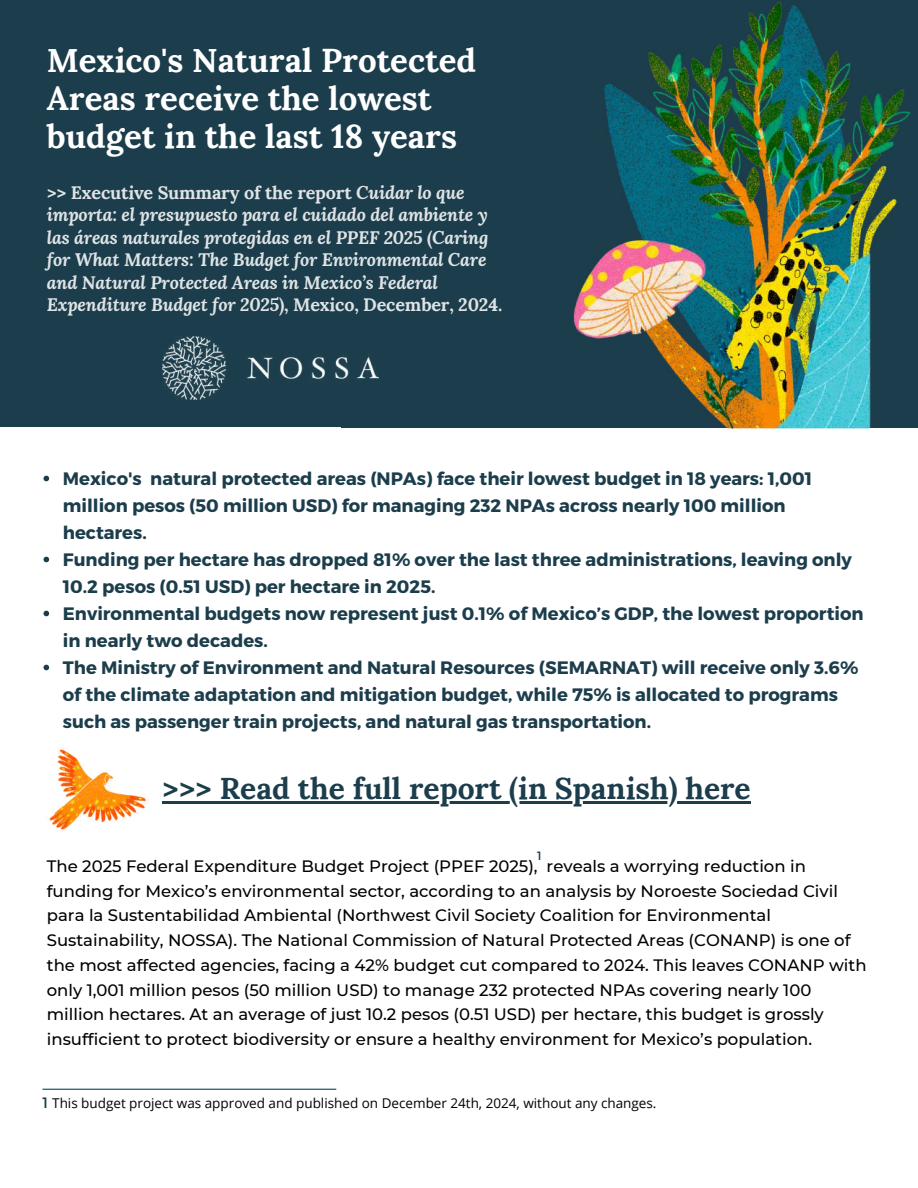
<style>
.page{position:relative;width:918px;height:1188px;background:#fff}
.page>*{position:absolute;margin:0;border:0;box-sizing:border-box;transform-origin:0 0}
.t1{font:700 33px/38.2px "Lora";color:#fff}
.t2{font:700 30px "Lora";color:#1c3d4b}
.t3{font:700 18px/27px "Montserrat";color:#1c3d4b}
.t4{font:italic 700 18px/22.5px "Lora";letter-spacing:-.01em;color:#fff}
.t5{font:500 16.5px/24.8px "Montserrat";color:#000}
.t6{font:13.5px "Open Sans";color:#000}
.t7{font:12px "Montserrat";color:#1c3d4b}
.s1{font-style:normal}
.s2{font-family:"Montserrat";font-size:15px;color:#1c3d4b}
</style>
<div class="page">
<div style="left:0;top:0;width:918px;height:428px;background:#1c3d4b"></div>
<img style="left:163px;top:336px;width:216px;height:63px">
<hr style="left:43px;top:1089px;width:293px;height:1px;background:#004a65">
<img style="left:573px;top:1px;width:337px;height:428px">
<img style="left:48px;top:749px;width:99px;height:81px">
<hr style="left:162px;top:802px;width:589px;height:2px;background:#1c3d4b">
<svg style="left:44px;top:476px;width:5px;height:5px"></svg>
<svg style="left:44px;top:557px;width:5px;height:5px"></svg>
<svg style="left:44px;top:611px;width:5px;height:5px"></svg>
<svg style="left:44px;top:665px;width:5px;height:5px"></svg>
<h1 class="t1" style="left:47px;top:41px;width:431px">Mexico's Natural Protected<br>Areas receive the lowest budget in the last 18 years</h1>
<p class="t4" style="left:47px;top:180px;width:457px"><span class="s1">&gt;&gt; Executive Summary of the report</span> Cuidar lo que importa: el presupuesto para el cuidado del ambiente y las áreas naturales protegidas en el PPEF 2025 <span class="s1">(</span>Caring for What Matters: The Budget for Environmental Care and Natural Protected Areas in Mexico’s Federal Expenditure Budget for 2025<span class="s1">), Mexico, December, 2024.</span></p>
<p class="t3" style="left:63px;top:464px;width:802px">Mexico's natural protected areas (NPAs) face their lowest budget in 18 years: 1,001 million pesos (50 million USD) for managing 232 NPAs across nearly 100 million hectares.<br>Funding per hectare has dropped 81% over the last three administrations, leaving only 10.2 pesos (0.51 USD) per hectare in 2025.<br>Environmental budgets now represent just 0.1% of Mexico’s GDP, the lowest proportion in nearly two decades.<br>The Ministry of Environment and Natural Resources (SEMARNAT) will receive only 3.6% of the climate adaptation and mitigation budget, while 75% is allocated to programs such as passenger train projects, and natural gas transportation.</p>
<h2 class="t2" style="left:162px;top:769px;width:590px">&gt;&gt;&gt; Read the full report (in Spanish) here</h2>
<p class="t7" style="left:537px;top:848px;width:6px">1</p>
<p class="t5" style="left:47px;top:853px;width:821px">The 2025 Federal Expenditure Budget Project (PPEF 2025), reveals a worrying reduction in funding for Mexico’s environmental sector, according to an analysis by Noroeste Sociedad Civil para la Sustentabilidad Ambiental (Northwest Civil Society Coalition for Environmental Sustainability, NOSSA). The National Commission of Natural Protected Areas (CONANP) is one of the most affected agencies, facing a 42% budget cut compared to 2024. This leaves CONANP with only 1,001 million pesos (50 million USD) to manage 232 protected NPAs covering nearly 100 million hectares. At an average of just 10.2 pesos (0.51 USD) per hectare, this budget is grossly insufficient to protect biodiversity or ensure a healthy environment for Mexico’s population.</p>
<p class="t6" style="left:43px;top:1094px;width:616px"><span class="s2">1</span> This budget project was approved and published on December 24th, 2024, without any changes.</p>
</div>
